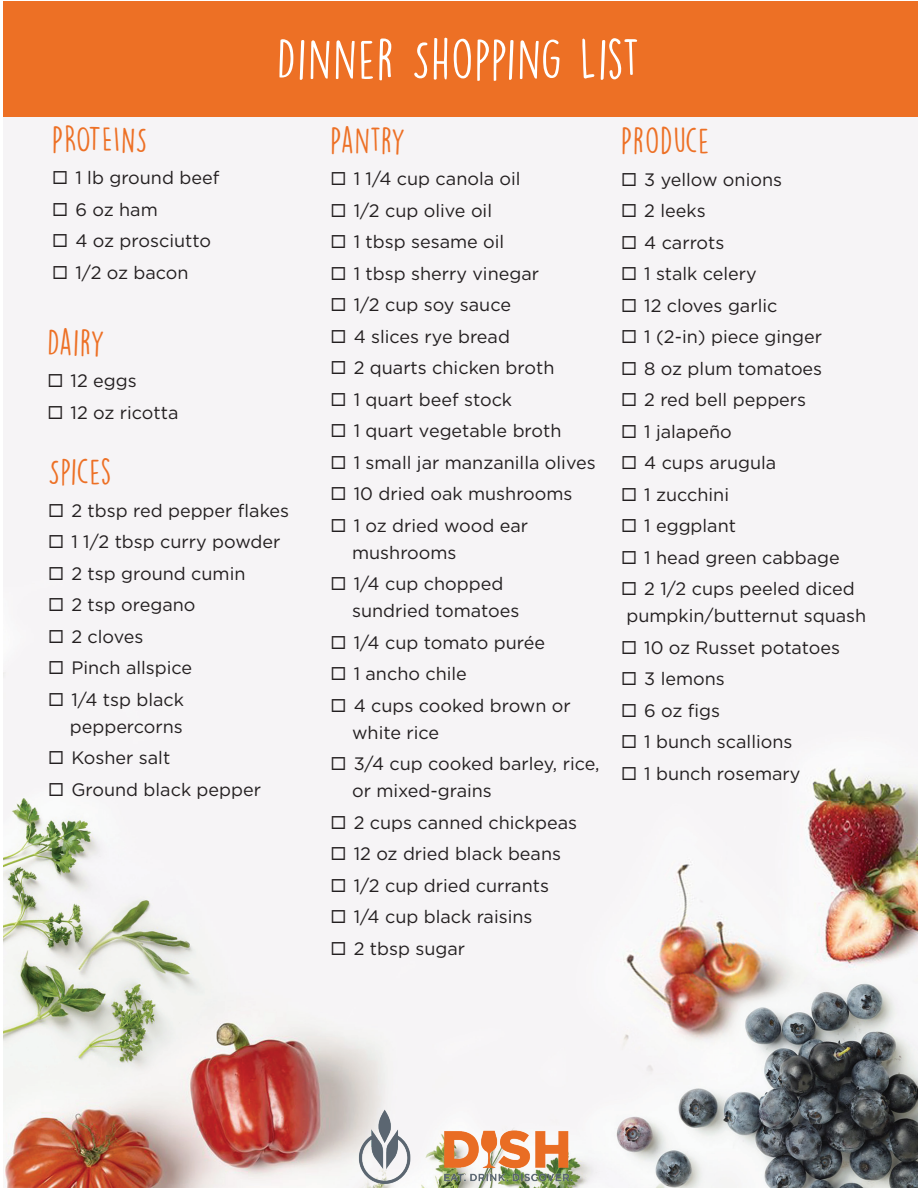
<style>
.page{position:relative;width:918px;height:1188px;background:#fff}
.page>*{position:absolute;margin:0;border:0;box-sizing:border-box;transform-origin:0 0}
.t1{font:51px "DK Lemon Yellow Sun";letter-spacing:.025em;color:#fff}
.t2{font:33px "DK Lemon Yellow Sun";letter-spacing:.025em;color:#ed7025}
.t3{font:18px/27px "Gotham";color:#231f20}
</style>
<div class="page">
<img style="left:3px;top:117px;width:915px;height:1071px">
<div style="left:3px;top:1px;width:915px;height:116px;background:#ed7025"></div>
<img style="left:355px;top:1106px;width:222px;height:82px">
<h1 class="t1" style="left:277px;top:28px;width:364px">DINNER SHOPPING LIST</h1>
<h2 class="t2" style="left:52px;top:119px;width:96px">PROTEINS</h2>
<p class="t3" style="left:52px;top:164px;width:169px">◻ 1 lb ground beef</p>
<p class="t3" style="left:52px;top:195px;width:107px">◻ 6 oz ham</p>
<p class="t3" style="left:52px;top:227px;width:160px">◻ 4 oz prosciutto</p>
<p class="t3" style="left:52px;top:258px;width:138px">◻ 1/2 oz bacon</p>
<h2 class="t2" style="left:47px;top:322px;width:59px">DAIRY</h2>
<p class="t3" style="left:47px;top:367px;width:91px">◻ 12 eggs</p>
<p class="t3" style="left:47px;top:399px;width:133px">◻ 12 oz ricotta</p>
<h2 class="t2" style="left:48px;top:452px;width:65px">SPICES</h2>
<p class="t3" style="left:48px;top:497px;width:242px">◻ 2 tbsp red pepper flakes</p>
<p class="t3" style="left:48px;top:528px;width:234px">◻ 1 1/2 tbsp curry powder</p>
<p class="t3" style="left:48px;top:560px;width:199px">◻ 2 tsp ground cumin</p>
<p class="t3" style="left:48px;top:591px;width:149px">◻ 2 tsp oregano</p>
<p class="t3" style="left:48px;top:623px;width:97px">◻ 2 cloves</p>
<p class="t3" style="left:48px;top:654px;width:146px">◻ Pinch allspice</p>
<p class="t3" style="left:48px;top:686px;width:137px;text-align:right">◻ 1/4 tsp black peppercorns</p>
<p class="t3" style="left:48px;top:744px;width:124px">◻ Kosher salt</p>
<p class="t3" style="left:48px;top:776px;width:214px">◻ Ground black pepper</p>
<h2 class="t2" style="left:330px;top:120px;width:77px">PANTRY</h2>
<p class="t3" style="left:330px;top:165px;width:192px">◻ 1 1/4 cup canola oil</p>
<p class="t3" style="left:330px;top:196px;width:163px">◻ 1/2 cup olive oil</p>
<p class="t3" style="left:330px;top:228px;width:175px">◻ 1 tbsp sesame oil</p>
<p class="t3" style="left:330px;top:259px;width:210px">◻ 1 tbsp sherry vinegar</p>
<p class="t3" style="left:330px;top:291px;width:182px">◻ 1/2 cup soy sauce</p>
<p class="t3" style="left:330px;top:322px;width:181px">◻ 4 slices rye bread</p>
<p class="t3" style="left:330px;top:354px;width:225px">◻ 2 quarts chicken broth</p>
<p class="t3" style="left:330px;top:385px;width:183px">◻ 1 quart beef stock</p>
<p class="t3" style="left:330px;top:417px;width:233px">◻ 1 quart vegetable broth</p>
<p class="t3" style="left:330px;top:448px;width:267px">◻ 1 small jar manzanilla olives</p>
<p class="t3" style="left:330px;top:480px;width:244px">◻ 10 dried oak mushrooms</p>
<p class="t3" style="left:352px;top:511px;width:178px;text-indent:-22px">◻ 1 oz dried wood ear mushrooms</p>
<p class="t3" style="left:352px;top:570px;width:169px;text-indent:-22px">◻ 1/4 cup chopped sundried tomatoes</p>
<p class="t3" style="left:330px;top:628px;width:216px">◻ 1/4 cup tomato purée</p>
<p class="t3" style="left:330px;top:660px;width:138px">◻ 1 ancho chile</p>
<p class="t3" style="left:352px;top:691px;width:220px;text-indent:-22px">◻ 4 cups cooked brown or white rice</p>
<p class="t3" style="left:352px;top:750px;width:249px;text-indent:-22px">◻ 3/4 cup cooked barley, rice, or mixed-grains</p>
<p class="t3" style="left:330px;top:808px;width:248px">◻ 2 cups canned chickpeas</p>
<p class="t3" style="left:330px;top:840px;width:232px">◻ 12 oz dried black beans</p>
<p class="t3" style="left:330px;top:871px;width:220px">◻ 1/2 cup dried currants</p>
<p class="t3" style="left:330px;top:903px;width:204px">◻ 1/4 cup black raisins</p>
<p class="t3" style="left:330px;top:934px;width:136px">◻ 2 tbsp sugar</p>
<h2 class="t2" style="left:621px;top:121px;width:90px">PRODUCE</h2>
<p class="t3" style="left:621px;top:165px;width:163px">◻ 3 yellow onions</p>
<p class="t3" style="left:621px;top:197px;width:86px">◻ 2 leeks</p>
<p class="t3" style="left:621px;top:228px;width:105px">◻ 4 carrots</p>
<p class="t3" style="left:621px;top:260px;width:137px">◻ 1 stalk celery</p>
<p class="t3" style="left:621px;top:291px;width:158px">◻ 12 cloves garlic</p>
<p class="t3" style="left:621px;top:323px;width:203px">◻ 1 (2-in) piece ginger</p>
<p class="t3" style="left:621px;top:354px;width:203px">◻ 8 oz plum tomatoes</p>
<p class="t3" style="left:621px;top:386px;width:187px">◻ 2 red bell peppers</p>
<p class="t3" style="left:621px;top:417px;width:112px">◻ 1 jalapeño</p>
<p class="t3" style="left:621px;top:449px;width:157px">◻ 4 cups arugula</p>
<p class="t3" style="left:621px;top:480px;width:110px">◻ 1 zucchini</p>
<p class="t3" style="left:621px;top:512px;width:117px">◻ 1 eggplant</p>
<p class="t3" style="left:621px;top:543px;width:220px">◻ 1 head green cabbage</p>
<p class="t3" style="left:626px;top:575px;width:241px;text-indent:-5px">◻ 2 1/2 cups peeled diced pumpkin/butternut squash</p>
<p class="t3" style="left:621px;top:633px;width:221px">◻ 10 oz Russet potatoes</p>
<p class="t3" style="left:621px;top:665px;width:105px">◻ 3 lemons</p>
<p class="t3" style="left:621px;top:696px;width:101px">◻ 6 oz figs</p>
<p class="t3" style="left:621px;top:728px;width:173px">◻ 1 bunch scallions</p>
<p class="t3" style="left:621px;top:759px;width:181px">◻ 1 bunch rosemary</p>
</div>
